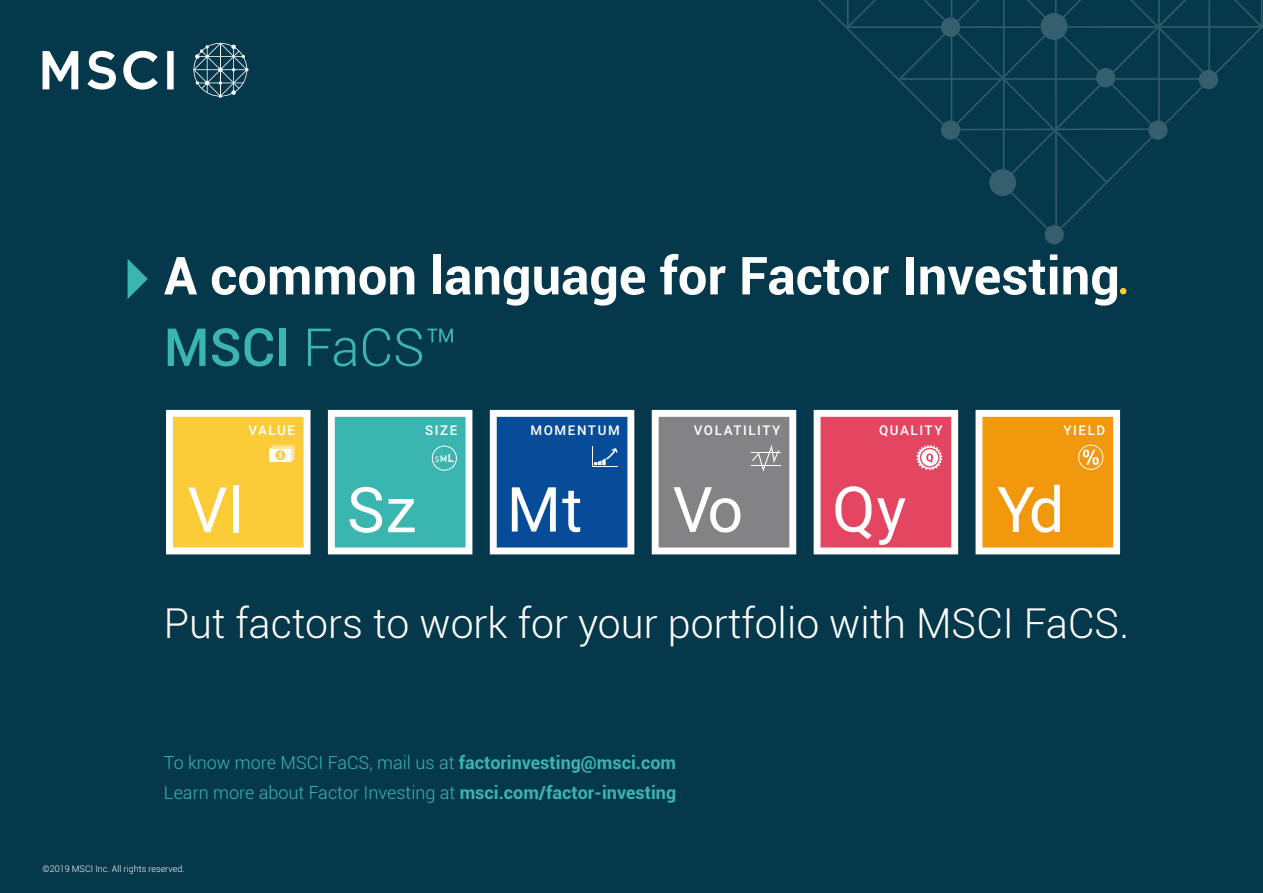
<style>
.page{position:relative;width:1263px;height:893px;background:#05384b}
.page>*{position:absolute;margin:0;border:0;box-sizing:border-box;transform-origin:0 0}
.t1{font:63px "Roboto";letter-spacing:.015em;color:#fff}
.t2{font:62.25px "Roboto";color:#fff}
.t3{font:700 52.5px/71.6px "Roboto";color:#fff}
.t4{font:300 41.25px "Roboto";color:#fff}
.t5{font:300 18px/30.2px "Roboto";color:#3bb5b0}
.t6{font:500 13.35px "Roboto";letter-spacing:.115em;color:#fff}
.t7{font:300 9px "Roboto";color:#fff}
.s1{font-weight:500;color:#3bb5b0}
.s2{font-weight:300;color:#3bb5b0}
.s3{font-weight:700}
</style>
<div class="page">
<svg style="left:975px;top:410px;width:145px;height:144px;background:#efa738"></svg>
<svg style="left:814px;top:410px;width:144px;height:144px;background:#e9687f"></svg>
<svg style="left:652px;top:410px;width:144px;height:144px;background:#99989b"></svg>
<svg style="left:490px;top:410px;width:144px;height:144px;background:#346caa"></svg>
<svg style="left:328px;top:410px;width:144px;height:144px;background:#5ec2be"></svg>
<svg style="left:166px;top:410px;width:144px;height:144px;background:#fcd55d"></svg>
<svg style="left:43px;top:51px;width:35px;height:38px"></svg>
<div style="left:167px;top:51px;width:7px;height:38px;background:#fff"></div>
<svg style="left:123px;top:51px;width:35px;height:39px"></svg>
<svg style="left:88px;top:51px;width:28px;height:39px"></svg>
<svg style="left:194px;top:43px;width:54px;height:55px"></svg>
<svg style="left:128px;top:259px;width:20px;height:40px"></svg>
<svg style="left:1120px;top:288px;width:6px;height:6px"></svg>
<svg style="left:847px;top:0;width:416px;height:244px"></svg>
<h3 class="t3" style="left:164px;top:238px;width:957px">A common language for Factor Investing<br><span class="s1">MSCI</span> <span class="s2">FaCS™</span></h3>
<p class="t6" style="left:248px;top:421px;width:48px">VALUE</p>
<h1 class="t1" style="left:187px;top:466px;width:58px">Vl</h1>
<p class="t6" style="left:425px;top:421px;width:34px">SIZE</p>
<h1 class="t1" style="left:347px;top:466px;width:71px">Sz</h1>
<p class="t6" style="left:530px;top:421px;width:91px">MOMENTUM</p>
<h2 class="t2" style="left:507px;top:466px;width:77px">Mt</h2>
<p class="t6" style="left:694px;top:421px;width:88px">VOLATILITY</p>
<h1 class="t1" style="left:673px;top:465px;width:72px">Vo</h1>
<p class="t6" style="left:879px;top:421px;width:65px">QUALITY</p>
<h1 class="t1" style="left:832px;top:465px;width:76px">Qy</h1>
<p class="t6" style="left:1063px;top:421px;width:43px">YIELD</p>
<h1 class="t1" style="left:997px;top:465px;width:69px">Yd</h1>
<h3 class="t4" style="left:164px;top:594px;width:967px">Put factors to work for your portfolio with MSCI FaCS.</h3>
<p class="t5" style="left:164px;top:746px;width:514px">To know more MSCI FaCS, mail us at <span class="s3">factorinvesting@msci.com<br></span>Learn more about Factor Investing at <span class="s3">msci.com/factor-investing</span></p>
<p class="t7" style="left:43px;top:863px;width:144px">©2019 MSCI Inc. All rights reserved.</p>
</div>
